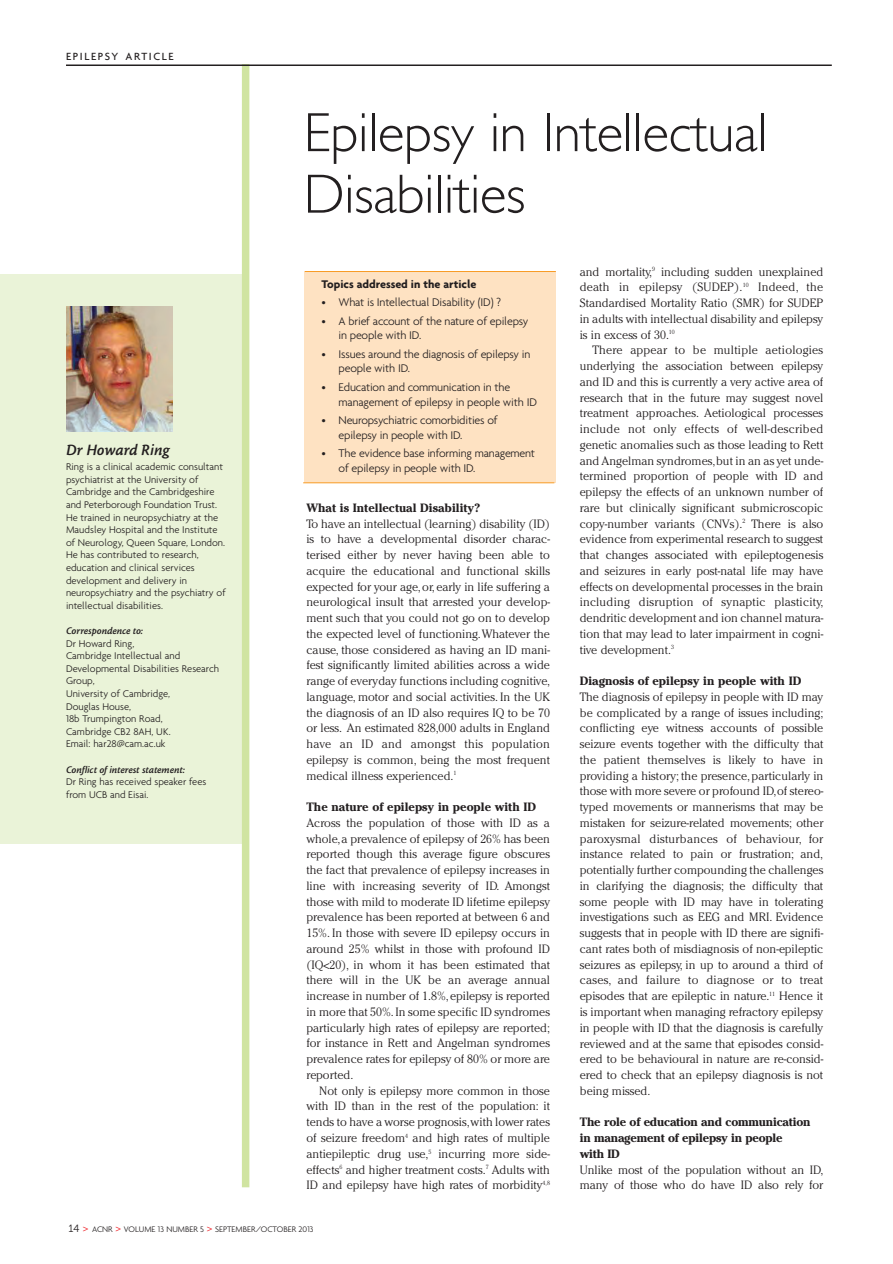
<style>
.page{position:relative;width:893px;height:1264px;background:#fff}
.page>*{position:absolute;margin:0;border:0;box-sizing:border-box;transform-origin:0 0}
.t1{font:300 55.5px/61.5px "Gill Sans";letter-spacing:-.01em;color:#231f20}
.t2{font:italic 600 16.5px "Cronos";color:#231f20}
.t3{font:300 12px/15.8px "Cheltenham";color:#231f20;text-align:justify}
.t4{font:300 12px/14.4px "Agenda";letter-spacing:-.015em;color:#231f20}
.t5{font:700 12px/15.8px "Cheltenham";color:#231f20}
.t6{font:700 12px "Agenda";color:#231f20}
.t7{font:500 11.25px "Agenda";letter-spacing:.15em;color:#231f20}
.t8{font:300 10.5px/12.6px "Agenda";color:#231f20}
.t9{font:italic 600 10.5px "Cronos";color:#231f20}
.t10{font:300 8.7px "Agenda";color:#231f20}
.s1{font-family:"Museo 300";font-weight:400;font-size:10.5px}
.s2{font-family:"Museo 300";font-weight:400;font-size:10.5px;color:#ee1d23}
</style>
<div class="page">
<div style="left:0;top:274px;width:247px;height:570px;background:#eaf3d8"></div>
<img style="left:66px;top:307px;width:106px;height:125px">
<div style="left:242px;top:64px;width:7px;height:1123px;background:#d0e4a1"></div>
<div style="left:304px;top:271px;width:251px;height:212px;background:#fee2c2"></div>
<hr style="left:305px;top:271px;width:251px;height:1px;background:#f89c27">
<hr style="left:303px;top:482px;width:251px;height:1px;background:#f89c27">
<hr style="left:66px;top:64px;width:765px;height:2px;background:#231f20">
<p class="t7" style="left:66px;top:49px;width:109px">EPILEPSY ARTICLE</p>
<h2 class="t2" style="left:66px;top:444px;width:105px">Dr Howard Ring</h2>
<p class="t8" style="left:66px;top:460px;width:161px">Ring is a clinical academic consultant psychiatrist at the University of Cambridge and the Cambridgeshire and Peterborough Foundation Trust.<br>He trained in neuropsychiatry at the Maudsley Hospital and the Institute of Neurology, Queen Square, London.<br>He has contributed to research, education and clinical services development and delivery in neuropsychiatry and the psychiatry of intellectual disabilities.</p>
<p class="t9" style="left:66px;top:627px;width:78px">Correspondence to:</p>
<p class="t8" style="left:66px;top:636px;width:155px">Dr Howard Ring,<br>Cambridge Intellectual and<br>Developmental Disabilities Research<br>Group,<br>University of Cambridge,<br>Douglas House,<br>18b Trumpington Road,<br>Cambridge CB2 8AH, UK.<br>Email: har28@cam.ac.uk</p>
<p class="t9" style="left:66px;top:766px;width:120px">Conflict of interest statement:</p>
<p class="t8" style="left:66px;top:775px;width:142px">Dr Ring has received speaker fees from UCB and Eisai.</p>
<h1 class="t1" style="left:303px;top:101px;width:465px">Epilepsy in Intellectual<br>Disabilities</h1>
<p class="t6" style="left:321px;top:276px;width:156px">Topics addressed in the article</p>
<p class="t4" style="left:321px;top:295px;width:181px">• What is Intellectual Disability (ID) ?</p>
<p class="t4" style="left:338px;top:314px;width:191px;text-indent:-17px">• A brief account of the nature of epilepsy in people with ID.</p>
<p class="t4" style="left:338px;top:347px;width:193px;text-indent:-17px">• Issues around the diagnosis of epilepsy in people with ID.</p>
<p class="t4" style="left:338px;top:380px;width:200px;text-indent:-17px">• Education and communication in the management of epilepsy in people with ID</p>
<p class="t4" style="left:338px;top:413px;width:160px;text-indent:-17px">• Neuropsychiatric comorbidities of epilepsy in people with ID.</p>
<p class="t4" style="left:338px;top:446px;width:198px;text-indent:-17px">• The evidence base informing management of epilepsy in people with ID.</p>
<p class="t5" style="left:306px;top:501px;width:175px">What is Intellectual Disability?</p>
<p class="t3" style="left:306px;top:516px;width:245px">To have an intellectual (learning) disability (ID) is to have a developmental disorder charac&shy;terised either by never having been able to acquire the educational and functional skills expected for your age, or, early in life suffering a neurological insult that arrested your develop&shy;ment such that you could not go on to develop the expected level of functioning. Whatever the cause, those considered as having an ID mani&shy;fest significantly limited abilities across a wide range of everyday functions including cognitive, language, motor and social activities. In the UK the diagnosis of an ID also requires IQ to be 70 or less. An estimated 828,000 adults in England have an ID and amongst this population epilepsy is common, being the most frequent medical illness experienced.<sup>1</sup></p>
<p class="t5" style="left:306px;top:800px;width:231px">The nature of epilepsy in people with ID</p>
<p class="t3" style="left:306px;top:816px;width:245px">Across the population of those with ID as a whole, a prevalence of epilepsy of 26% has been reported though this average figure obscures the fact that prevalence of epilepsy increases in line with increasing severity of ID. Amongst those with mild to moderate ID lifetime epilepsy prevalence has been reported at between 6 and 15%. In those with severe ID epilepsy occurs in around 25% whilst in those with profound ID (IQ&lt;20), in whom it has been estimated that there will in the UK be an average annual increase in number of 1.8%, epilepsy is reported in more that 50%. In some specific ID syndromes particularly high rates of epilepsy are reported; for instance in Rett and Angelman syndromes prevalence rates for epilepsy of 80% or more are reported.</p>
<p class="t3" style="left:306px;top:1083px;width:245px;text-indent:13px">Not only is epilepsy more common in those with ID than in the rest of the population: it tends to have a worse prognosis, with lower rates of seizure freedom<sup>4</sup> and high rates of multiple antiepileptic drug use,<sup>5</sup> incurring more side&shy;effects<sup>6</sup> and higher treatment costs.<sup>7</sup> Adults with ID and epilepsy have high rates of morbidity<sup>4,8</sup></p>
<p class="t3" style="left:579px;top:264px;width:245px">and mortality,<sup>9</sup> including sudden unexplained death in epilepsy (SUDEP).<sup>10</sup> Indeed, the Standardised Mortality Ratio (SMR) for SUDEP in adults with intellectual disability and epilepsy is in excess of 30.<sup>10</sup></p>
<p class="t3" style="left:579px;top:343px;width:245px;text-indent:13px">There appear to be multiple aetiologies underlying the association between epilepsy and ID and this is currently a very active area of research that in the future may suggest novel treatment approaches. Aetiological processes include not only effects of well-described genetic anomalies such as those leading to Rett and Angelman syndromes, but in an as yet unde&shy;termined proportion of people with ID and epilepsy the effects of an unknown number of rare but clinically significant submicroscopic copy-number variants (CNVs).<sup>2</sup> There is also evidence from experimental research to suggest that changes associated with epileptogenesis and seizures in early post-natal life may have effects on developmental processes in the brain including disruption of synaptic plasticity, dendritic development and ion channel matura&shy;tion that may lead to later impairment in cogni&shy;tive development.<sup>3</sup></p>
<p class="t5" style="left:579px;top:674px;width:223px">Diagnosis of epilepsy in people with ID</p>
<p class="t3" style="left:579px;top:690px;width:245px">The diagnosis of epilepsy in people with ID may be complicated by a range of issues including; conflicting eye witness accounts of possible seizure events together with the difficulty that the patient themselves is likely to have in providing a history; the presence, particularly in those with more severe or profound ID, of stereo&shy;typed movements or mannerisms that may be mistaken for seizure-related movements; other paroxysmal disturbances of behaviour, for instance related to pain or frustration; and, potentially further compounding the challenges in clarifying the diagnosis; the difficulty that some people with ID may have in tolerating investigations such as EEG and MRI. Evidence suggests that in people with ID there are signifi&shy;cant rates both of misdiagnosis of non-epileptic seizures as epilepsy, in up to around a third of cases, and failure to diagnose or to treat episodes that are epileptic in nature.<sup>11</sup> Hence it is important when managing refractory epilepsy in people with ID that the diagnosis is carefully reviewed and at the same that episodes consid&shy;ered to be behavioural in nature are re-consid&shy;ered to check that an epilepsy diagnosis is not being missed.</p>
<p class="t5" style="left:579px;top:1115px;width:232px">The role of education and communication in management of epilepsy in people<br>with ID</p>
<p class="t3" style="left:579px;top:1162px;width:245px">Unlike most of the population without an ID, many of those who do have ID also rely for</p>
<p class="t10" style="left:68px;top:1224px;width:246px"><span class="s1">14</span> <span class="s2">&gt;</span> ACNR <span class="s2">&gt;</span> VOLUME 13 NUMBER 5 <span class="s2">&gt;</span> SEPTEMBER/OCTOBER 2013</p>
</div>
